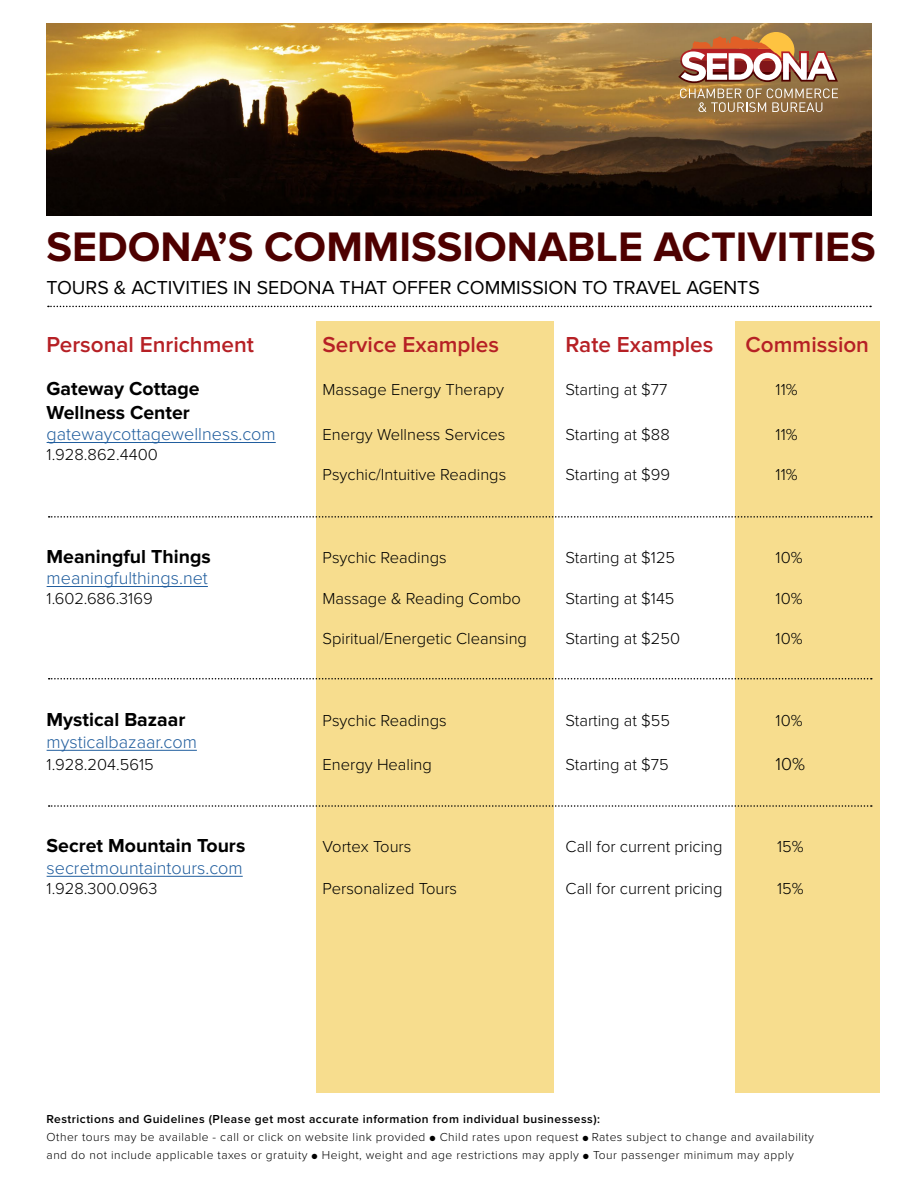
<style>
.page{position:relative;width:918px;height:1188px;background:#fff}
.page>*{position:absolute;margin:0;border:0;box-sizing:border-box;transform-origin:0 0}
.t1{font:700 42.75px "Proxima Nova";color:#4e0000}
.t2{font:600 22.5px "Proxima Nova";color:#b62025}
.t3{font:700 19.5px "Proxima Nova";color:#000}
.t4{font:19.5px "Proxima Nova";color:#000}
.t5{font:300 18px "Proxima Nova";color:#215e9e}
.t6{font:300 18px "Proxima Nova";color:#000}
.t7{font:300 16.5px "Proxima Nova";color:#000}
.t8{font:300 12px/18px "Proxima Nova";letter-spacing:.04em;color:#000}
.s1{font-weight:600}
.s2{font-size:9px}
</style>
<div class="page">
<div style="left:316px;top:322px;width:238px;height:771px;background:#f7dd8e"></div>
<div style="left:735px;top:322px;width:145px;height:771px;background:#f7dd8e"></div>
<hr style="left:47px;top:442px;width:229px;height:1px;background:#215e9e">
<hr style="left:47px;top:586px;width:161px;height:1px;background:#215e9e">
<hr style="left:47px;top:750px;width:150px;height:1px;background:#215e9e">
<hr style="left:47px;top:876px;width:196px;height:1px;background:#215e9e">
<svg style="left:49px;top:516px;width:823px;height:2px"></svg>
<svg style="left:49px;top:805px;width:823px;height:2px"></svg>
<svg style="left:49px;top:678px;width:823px;height:2px"></svg>
<img style="left:46px;top:23px;width:826px;height:193px">
<div style="left:758px;top:32px;width:36px;height:37px;background:#fec341;border-radius:50%"></div>
<svg style="left:678px;top:36px;width:160px;height:76px"></svg>
<svg style="left:48px;top:306px;width:823px;height:1px"></svg>
<h1 class="t1" style="left:46px;top:222px;width:831px">SEDONA’S COMMISSIONABLE ACTIVITIES</h1>
<p class="t4" style="left:46px;top:276px;width:715px">TOURS &amp; ACTIVITIES IN SEDONA THAT OFFER COMMISSION TO TRAVEL AGENTS</p>
<h2 class="t2" style="left:47px;top:331px;width:209px">Personal Enrichment</h2>
<h2 class="t2" style="left:323px;top:331px;width:178px">Service Examples</h2>
<h2 class="t2" style="left:566px;top:331px;width:149px">Rate Examples</h2>
<h2 class="t2" style="left:746px;top:331px;width:125px">Commission</h2>
<p class="t3" style="left:47px;top:377px;width:155px">Gateway Cottage</p>
<p class="t7" style="left:323px;top:380px;width:183px">Massage Energy Therapy</p>
<p class="t7" style="left:566px;top:380px;width:103px">Starting at $77</p>
<p class="t7" style="left:776px;top:380px;width:24px">11%</p>
<p class="t3" style="left:47px;top:401px;width:145px">Wellness Center</p>
<p class="t5" style="left:47px;top:424px;width:231px">gatewaycottagewellness.com</p>
<p class="t7" style="left:323px;top:425px;width:184px">Energy Wellness Services</p>
<p class="t7" style="left:566px;top:425px;width:106px">Starting at $88</p>
<p class="t7" style="left:776px;top:425px;width:24px">11%</p>
<p class="t7" style="left:47px;top:445px;width:113px">1.928.862.4400</p>
<p class="t7" style="left:323px;top:465px;width:185px">Psychic/Intuitive Readings</p>
<p class="t7" style="left:566px;top:465px;width:106px">Starting at $99</p>
<p class="t7" style="left:776px;top:465px;width:24px">11%</p>
<p class="t3" style="left:47px;top:545px;width:166px">Meaningful Things</p>
<p class="t7" style="left:323px;top:548px;width:126px">Psychic Readings</p>
<p class="t7" style="left:566px;top:548px;width:111px">Starting at $125</p>
<p class="t7" style="left:776px;top:548px;width:28px">10%</p>
<p class="t5" style="left:47px;top:568px;width:163px">meaningfulthings.net</p>
<p class="t7" style="left:47px;top:589px;width:108px">1.602.686.3169</p>
<p class="t7" style="left:323px;top:589px;width:200px">Massage &amp; Reading Combo</p>
<p class="t7" style="left:566px;top:589px;width:110px">Starting at $145</p>
<p class="t7" style="left:776px;top:589px;width:28px">10%</p>
<p class="t7" style="left:323px;top:629px;width:206px">Spiritual/Energetic Cleansing</p>
<p class="t7" style="left:566px;top:629px;width:116px">Starting at $250</p>
<p class="t7" style="left:776px;top:629px;width:28px">10%</p>
<p class="t3" style="left:47px;top:709px;width:140px">Mystical Bazaar</p>
<p class="t7" style="left:323px;top:711px;width:126px">Psychic Readings</p>
<p class="t7" style="left:566px;top:711px;width:106px">Starting at $55</p>
<p class="t7" style="left:776px;top:711px;width:28px">10%</p>
<p class="t5" style="left:47px;top:732px;width:152px">mysticalbazaar.com</p>
<p class="t7" style="left:47px;top:755px;width:109px">1.928.204.5615</p>
<p class="t7" style="left:323px;top:755px;width:111px">Energy Healing</p>
<p class="t7" style="left:566px;top:755px;width:105px">Starting at $75</p>
<p class="t6" style="left:776px;top:753px;width:31px">10%</p>
<p class="t3" style="left:47px;top:835px;width:200px">Secret Mountain Tours</p>
<p class="t7" style="left:323px;top:837px;width:90px">Vortex Tours</p>
<p class="t7" style="left:566px;top:837px;width:159px">Call for current pricing</p>
<p class="t7" style="left:777px;top:837px;width:28px">15%</p>
<p class="t5" style="left:47px;top:858px;width:198px">secretmountaintours.com</p>
<p class="t7" style="left:47px;top:879px;width:112px">1.928.300.0963</p>
<p class="t7" style="left:323px;top:879px;width:136px">Personalized Tours</p>
<p class="t7" style="left:566px;top:879px;width:159px">Call for current pricing</p>
<p class="t7" style="left:777px;top:879px;width:28px">15%</p>
<p class="t8" style="left:47px;top:1110px;width:769px"><span class="s1">Restrictions and Guidelines (Please get most accurate information from individual businessess):<br></span>Other tours may be available - call or click on website link provided <span class="s2">●</span> Child rates upon request <span class="s2">●</span> Rates subject to change and availability and do not include applicable taxes or gratuity <span class="s2">●</span> Height, weight and age restrictions may apply <span class="s2">●</span> Tour passenger minimum may apply</p>
</div>
